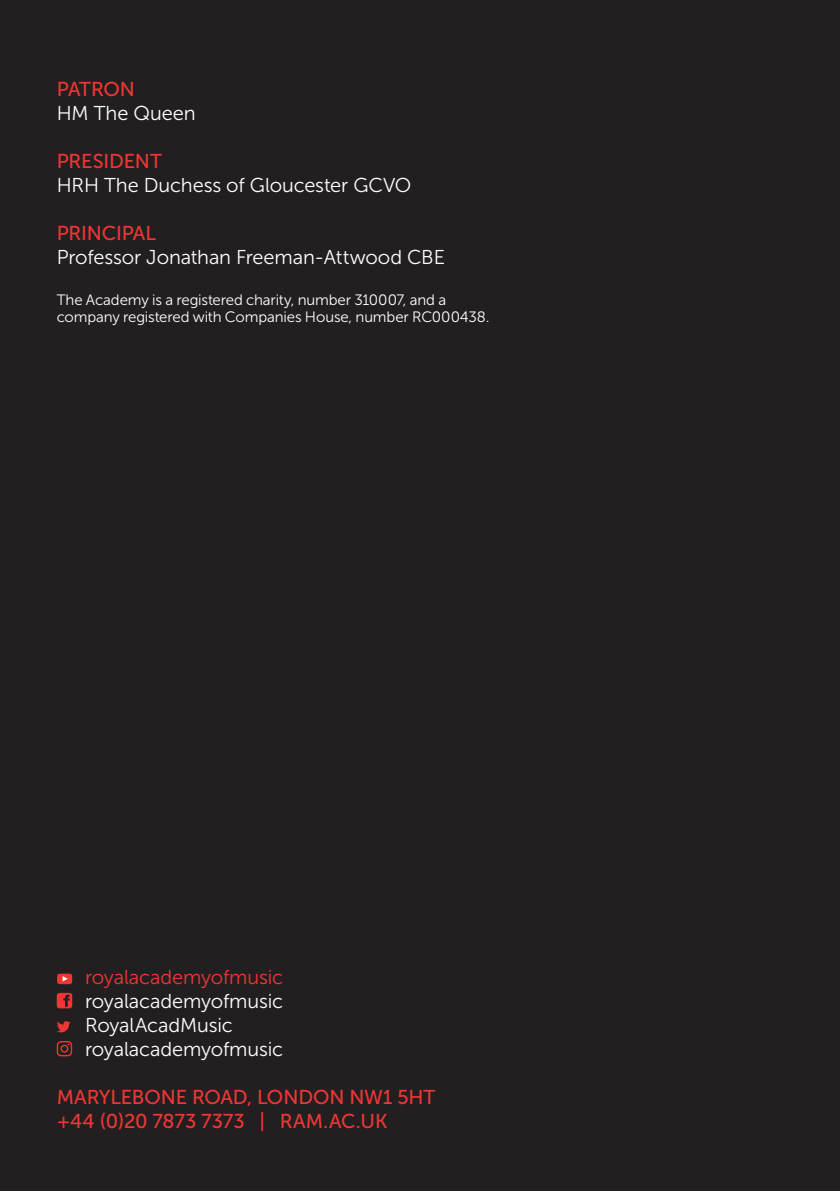
<style>
.page{position:relative;width:840px;height:1191px;background:#fff}
.page>*{position:absolute;margin:0;border:0;box-sizing:border-box;transform-origin:0 0}
.Body_Copy_White{font:20px "Museo Sans 300";letter-spacing:-.005em;color:#fff}
.Body_Copy_Subtitles{font:20px/24px "Museo Sans 500";letter-spacing:-.01em;color:#ee3635}
.Body_Copy_White-2{font:20px "Museo Sans 300";letter-spacing:-.005em;color:#ee3635}
.Small_Captions{font:15px/17px "Museo Sans 300";letter-spacing:-.01em;color:#fff}
</style>
<div class="page">
<div style="left:0;top:0;width:839px;height:1191px;background:#231f20"></div>
<svg style="left:57px;top:973px;width:15px;height:11px"></svg>
<svg style="left:57px;top:993px;width:15px;height:15px"></svg>
<svg style="left:57px;top:1021px;width:13px;height:11px"></svg>
<svg style="left:57px;top:1041px;width:15px;height:15px"></svg>
<p class="Body_Copy_Subtitles" style="left:57px;top:77px;width:80px">PATRON</p>
<p class="Body_Copy_White" style="left:57px;top:102px;width:140px">HM The Queen</p>
<p class="Body_Copy_Subtitles" style="left:57px;top:149px;width:107px">PRESIDENT</p>
<p class="Body_Copy_White" style="left:57px;top:174px;width:356px">HRH The Duchess of Gloucester GCVO</p>
<p class="Body_Copy_Subtitles" style="left:57px;top:221px;width:101px">PRINCIPAL</p>
<p class="Body_Copy_White" style="left:57px;top:246px;width:389px">Professor Jonathan Freeman-Attwood CBE</p>
<p class="Small_Captions" style="left:57px;top:291px;width:434px">The Academy is a registered charity, number 310007, and a company registered with Companies House, number RC000438.</p>
<p class="Body_Copy_White-2" style="left:85px;top:966px;width:199px">royalacademyofmusic</p>
<p class="Body_Copy_White" style="left:85px;top:990px;width:199px">royalacademyofmusic</p>
<p class="Body_Copy_White" style="left:85px;top:1014px;width:149px">RoyalAcadMusic</p>
<p class="Body_Copy_White" style="left:85px;top:1038px;width:199px">royalacademyofmusic</p>
<p class="Body_Copy_Subtitles" style="left:57px;top:1085px;width:380px">MARYLEBONE ROAD, LONDON NW1 5HT +44 (0)20 7873 7373 | RAM.AC.UK</p>
</div>
